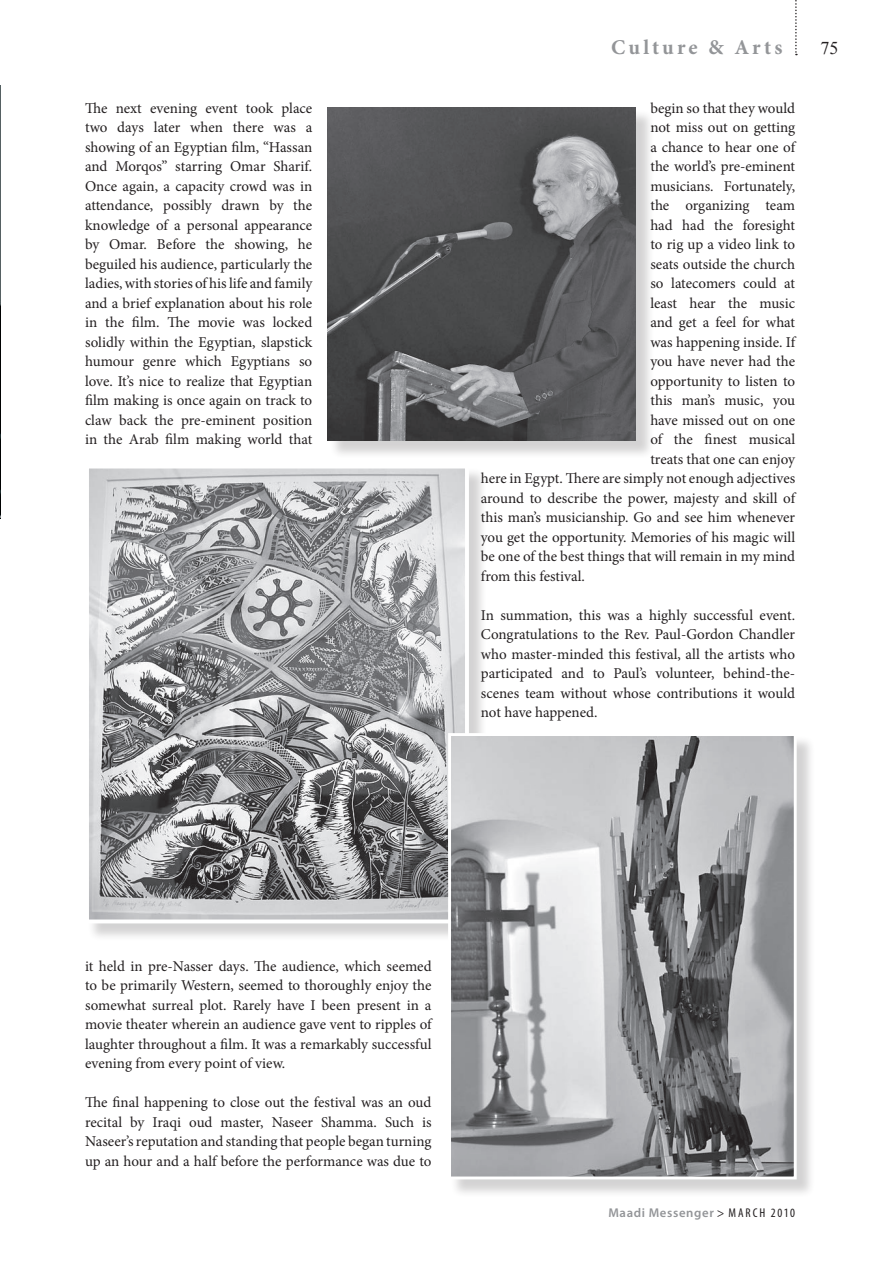
<style>
.page{position:relative;width:893px;height:1263px;background:#fff}
.page>*{position:absolute;margin:0;border:0;box-sizing:border-box;transform-origin:0 0}
.t1{font:700 21px "Minion Pro";letter-spacing:.145em;color:#939598}
.t2{font:18px "Times New Roman";color:#231f20}
.t3{font:15px/19.5px "Minion Pro";letter-spacing:-.005em;color:#231f20;text-align:justify}
.t4{font:600 12.75px "Myriad Pro";letter-spacing:.05em;color:#939598}
.s1{font-weight:400;font-stretch:condensed;color:#231f20}
</style>
<div class="page">
<svg style="left:795px;top:0;width:2px;height:55px"></svg>
<div style="left:87px;top:467px;width:400px;height:475px;background:#231f20;opacity:.2"></div>
<img style="left:90px;top:470px;width:374px;height:448px">
<div style="left:85px;top:465px;width:384px;height:458px;border:4px solid #fff"></div>
<img style="left:0;top:85px;width:1px;height:433px">
<div style="left:330px;top:110px;width:324px;height:349px;background:#231f20;opacity:.2"></div>
<img style="left:327px;top:107px;width:309px;height:334px">
<div style="left:450px;top:735px;width:365px;height:463px;background:#231f20;opacity:.2"></div>
<img style="left:452px;top:737px;width:341px;height:438px">
<div style="left:448px;top:733px;width:349px;height:446px;border:3px solid #fff"></div>
<p class="t3" style="left:85px;top:98px;width:229px">The next evening event took place two days later when there was a showing of an Egyptian film, “Hassan and Morqos” starring Omar Sharif.<br>Once again, a capacity crowd was in attendance, possibly drawn by the knowledge of a personal appearance by Omar. Before the showing, he beguiled his audience, particularly the ladies, with stories of his life and family and a brief explanation about his role in the film. The movie was locked solidly within the Egyptian, slapstick humour genre which Egyptians so love. It’s nice to realize that Egyptian film making is once again on track to claw back the pre-eminent position in the Arab film making world that</p>
<h1 class="t1" style="left:611px;top:32px;width:173px">Culture &amp; Arts</h1>
<p class="t3" style="left:650px;top:98px;width:146px">begin so that they would</p>
<p class="t3" style="left:650px;top:118px;width:146px">not miss out on getting</p>
<p class="t3" style="left:650px;top:137px;width:146px">a chance to hear one of</p>
<p class="t3" style="left:650px;top:157px;width:146px">the world’s pre-eminent</p>
<p class="t3" style="left:650px;top:176px;width:146px">musicians. Fortunately,</p>
<p class="t3" style="left:650px;top:196px;width:146px">the organizing team</p>
<p class="t3" style="left:650px;top:215px;width:146px">had had the foresight</p>
<p class="t3" style="left:650px;top:235px;width:146px">to rig up a video link to</p>
<p class="t3" style="left:650px;top:254px;width:146px">seats outside the church</p>
<p class="t3" style="left:650px;top:274px;width:146px">so latecomers could at</p>
<p class="t3" style="left:650px;top:293px;width:146px">least hear the music</p>
<p class="t3" style="left:650px;top:313px;width:146px">and get a feel for what</p>
<p class="t3" style="left:650px;top:332px;width:146px">was happening inside. If</p>
<p class="t3" style="left:650px;top:352px;width:146px">you have never had the</p>
<p class="t3" style="left:650px;top:371px;width:146px">opportunity to listen to</p>
<p class="t3" style="left:650px;top:391px;width:146px">this man’s music, you</p>
<p class="t3" style="left:650px;top:410px;width:146px">have missed out on one</p>
<p class="t3" style="left:650px;top:430px;width:146px">of the finest musical</p>
<p class="t3" style="left:650px;top:449px;width:146px">treats that one can enjoy</p>
<p class="t3" style="left:481px;top:469px;width:316px">here in Egypt. There are simply not enough adjectives</p>
<p class="t3" style="left:481px;top:488px;width:316px">around to describe the power, majesty and skill of</p>
<p class="t3" style="left:481px;top:508px;width:316px">this man’s musicianship. Go and see him whenever</p>
<p class="t3" style="left:481px;top:527px;width:316px">you get the opportunity. Memories of his magic will</p>
<p class="t3" style="left:481px;top:547px;width:316px">be one of the best things that will remain in my mind</p>
<p class="t3" style="left:481px;top:566px;width:106px">from this festival.</p>
<p class="t3" style="left:481px;top:605px;width:316px">In summation, this was a highly successful event.<br>Congratulations to the Rev. Paul-Gordon Chandler who master-minded this festival, all the artists who participated and to Paul’s volunteer, behind-the&shy;scenes team without whose contributions it would not have happened.</p>
<p class="t2" style="left:820px;top:36px;width:19px">75</p>
<p class="t3" style="left:85px;top:956px;width:348px">it held in pre-Nasser days. The audience, which seemed to be primarily Western, seemed to thoroughly enjoy the somewhat surreal plot. Rarely have I been present in a movie theater wherein an audience gave vent to ripples of laughter throughout a film. It was a remarkably successful evening from every point of view.</p>
<p class="t3" style="left:85px;top:1093px;width:348px">The final happening to close out the festival was an oud recital by Iraqi oud master, Naseer Shamma. Such is Naseer’s reputation and standing that people began turning up an hour and a half before the performance was due to</p>
<p class="t4" style="left:608px;top:1205px;width:188px">Maadi Messenger <span class="s1">&gt; MARCH 2010</span></p>
</div>
